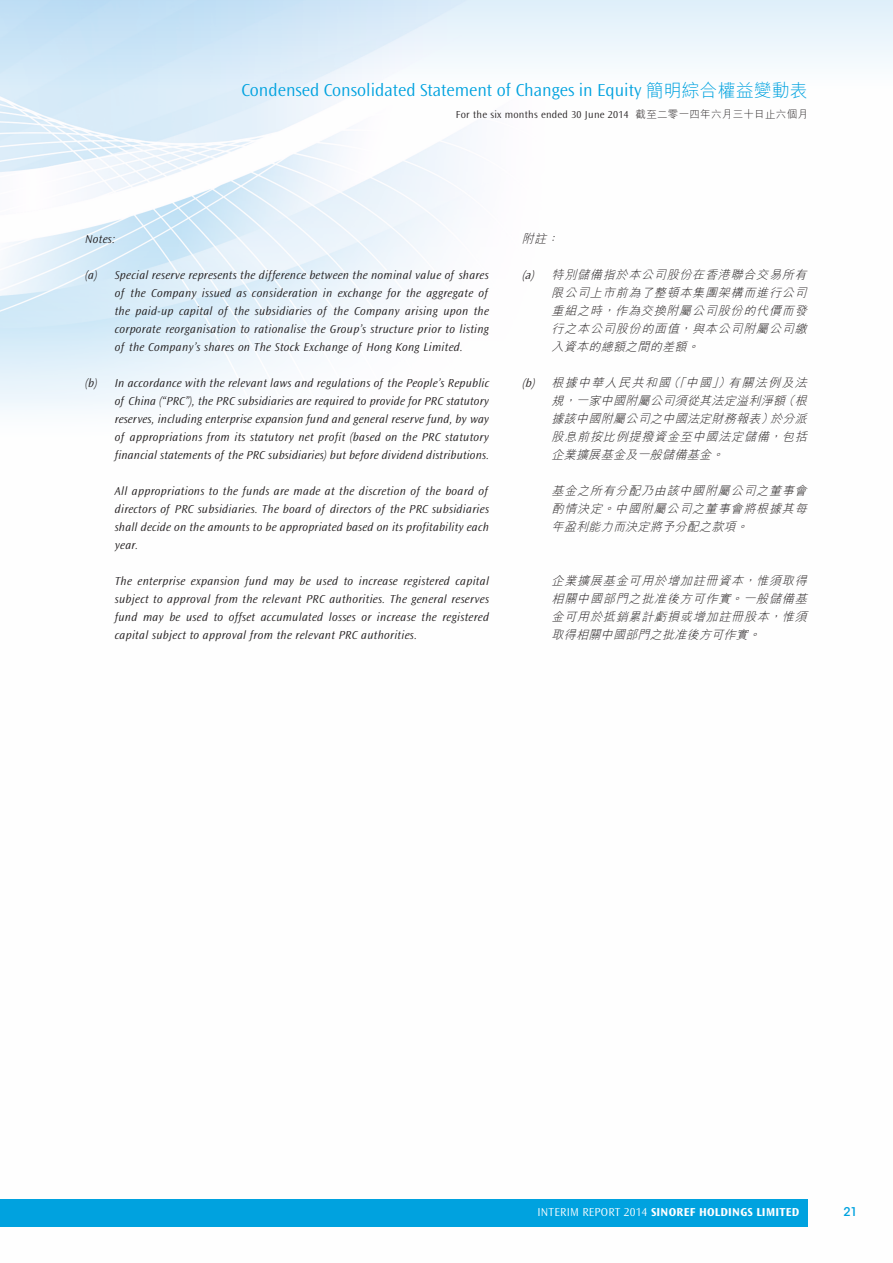
<style>
.page{position:relative;width:893px;height:1263px;background:#fff}
.page>*{position:absolute;margin:0;border:0;box-sizing:border-box;transform-origin:0 0}
.t1{font:300 18px "Ocean Sans Std";color:#00a2df}
.t2{font:italic 300 12px/18px "Ocean Sans Std";letter-spacing:.015em;color:#231f20;text-align:justify}
.t3{font:italic 300 12px/18px "M Hei HK";color:#231f20;text-align:justify}
.t4{font:700 12px "Ocean Sans Std";letter-spacing:.02em;color:#fff}
.t5{font:500 12px "ITC Avant Garde Std";color:#00a2df}
.t6{font:300 10.5px "Ocean Sans Std";letter-spacing:.025em;color:#231f20}
.s1{font-family:"M Hei HK"}
.s2{font-family:"Ocean Sans Std"}
.s3{font-weight:300}
</style>
<div class="page">
<svg style="left:701px;top:0;width:192px;height:64px;fill:#e9f4fb"></svg>
<div style="left:0;top:1199px;width:808px;height:28px;background:#00a2df"></div>
<h1 class="t1" style="left:241px;top:80px;width:568px">Condensed Consolidated Statement of Changes in Equity <span class="s1">簡明綜合權益變動表</span></h1>
<p class="t6" style="left:456px;top:108px;width:354px">For the six months ended 30 June 2014 <span class="s1">截至二零一四年六月三十日止六個月</span></p>
<p class="t2" style="left:85px;top:230px;width:32px">Notes:</p>
<p class="t2" style="left:115px;top:266px;width:376px;text-indent:-30px">(a) Special reserve represents the difference between the nominal value of shares of the Company issued as consideration in exchange for the aggregate of the paid-up capital of the subsidiaries of the Company arising upon the corporate reorganisation to rationalise the Group’s structure prior to listing of the Company’s shares on The Stock Exchange of Hong Kong Limited.</p>
<p class="t2" style="left:115px;top:374px;width:376px;text-indent:-30px">(b) In accordance with the relevant laws and regulations of the People’s Republic of China (“PRC”), the PRC subsidiaries are required to provide for PRC statutory reserves, including enterprise expansion fund and general reserve fund, by way of appropriations from its statutory net profit (based on the PRC statutory financial statements of the PRC subsidiaries) but before dividend distributions.</p>
<p class="t2" style="left:115px;top:482px;width:376px">All appropriations to the funds are made at the discretion of the board of directors of PRC subsidiaries. The board of directors of the PRC subsidiaries shall decide on the amounts to be appropriated based on its profitability each year.</p>
<p class="t2" style="left:115px;top:572px;width:376px">The enterprise expansion fund may be used to increase registered capital subject to approval from the relevant PRC authorities. The general reserves fund may be used to offset accumulated losses or increase the registered capital subject to approval from the relevant PRC authorities.</p>
<p class="t3" style="left:522px;top:229px;width:42px">附註：</p>
<p class="t3" style="left:552px;top:265px;width:261px;text-indent:-30px"><span class="s2">(a)</span> 特別儲備指於本公司股份在香港聯合交易所有限公司上市前為了整頓本集團架構而進行公司重組之時，作為交換附屬公司股份的代價而發行之本公司股份的面值，與本公司附屬公司繳入資本的總額之間的差額。</p>
<p class="t3" style="left:552px;top:373px;width:261px;text-indent:-30px"><span class="s2">(b)</span> 根據中華人民共和國（「中國」）有關法例及法規，一家中國附屬公司須從其法定溢利淨額（根據該中國附屬公司之中國法定財務報表）於分派股息前按比例提撥資金至中國法定儲備，包括企業擴展基金及一般儲備基金。</p>
<p class="t3" style="left:552px;top:481px;width:261px">基金之所有分配乃由該中國附屬公司之董事會酌情決定。中國附屬公司之董事會將根據其每年盈利能力而決定將予分配之款項。</p>
<p class="t3" style="left:552px;top:571px;width:261px">企業擴展基金可用於增加註冊資本，惟須取得相關中國部門之批准後方可作實。一般儲備基金可用於抵銷累計虧損或增加註冊股本，惟須取得相關中國部門之批准後方可作實。</p>
<p class="t4" style="left:537px;top:1205px;width:264px"><span class="s3">INTERIM REPORT 2014</span> SINOREF HOLDINGS LIMITED</p>
<p class="t5" style="left:843px;top:1204px;width:16px">21</p>
</div>
